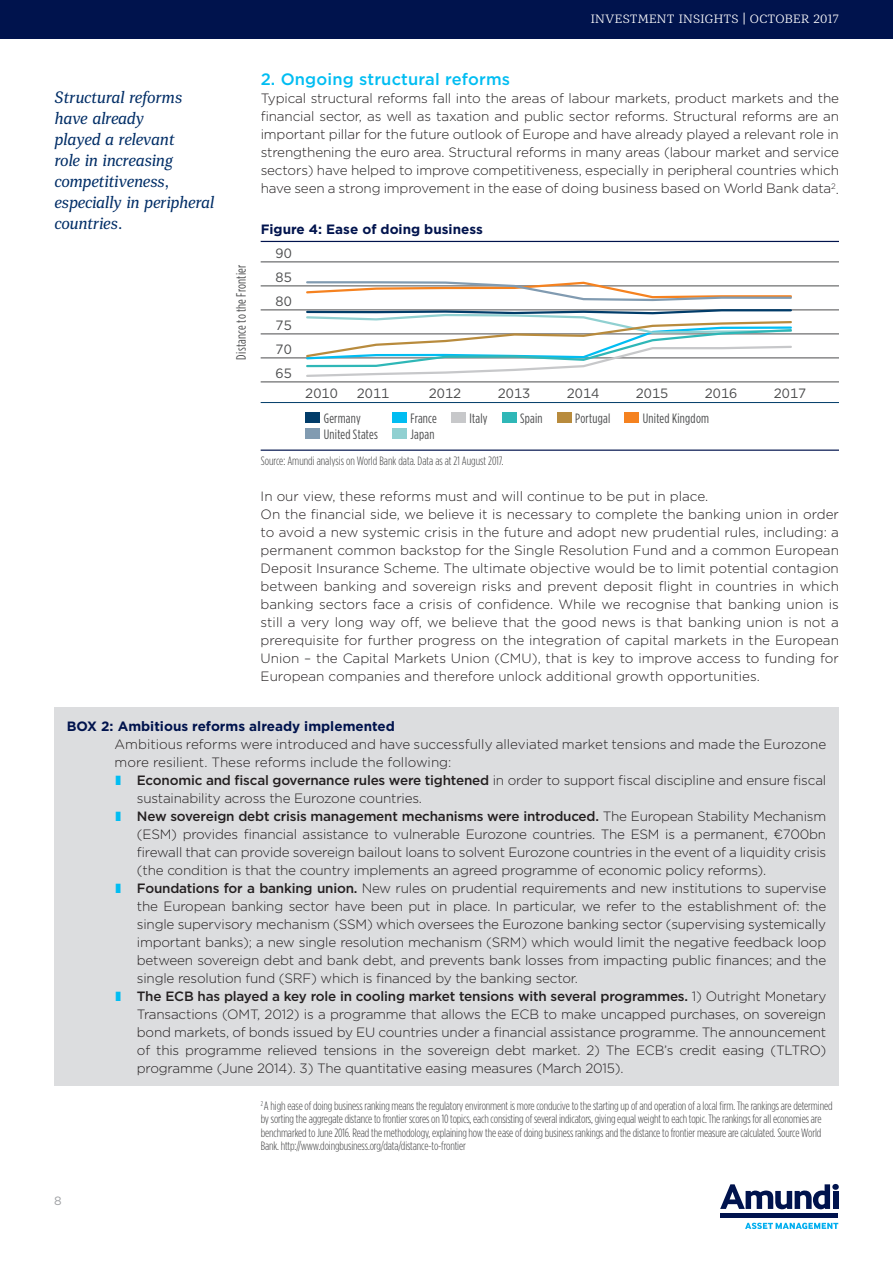
<style>
.page{position:relative;width:893px;height:1263px;background:#fff}
.page>*{position:absolute;margin:0;border:0;box-sizing:border-box;transform-origin:0 0}
.t1{font:italic condensed 16.5px/21px "Mediator Serif";letter-spacing:-.01em;color:#002d66}
.t2{font:500 16.5px "Gotham";letter-spacing:.01em;color:#01bdf2}
.t3{font:300 13.5px/18px "Gotham";letter-spacing:-.015em;color:#231f20;text-align:justify}
.t4{font:500 13.5px "Gotham";letter-spacing:-.015em;color:#231f20}
.t5{font:13.5px "Gotham Condensed";letter-spacing:.02em;color:#4b4c4d}
.t6{font:700 13.5px "Gotham";color:#00134d}
.t7{font:13.5px/24px "Gotham";letter-spacing:.005em;color:#4b4c4d;text-align:justify}
.t8{font:300 12px/13.5px "Gotham Condensed";letter-spacing:-.01em;color:#3e3e3f}
.t9{font:300 12px "Mediator Serif";letter-spacing:.02em;color:#fff}
.t10{font:12px "Gotham";color:#9d9fa2}
.s1{color:#01bdf2}
.s2{font-weight:500}
.s3{font-weight:300}
</style>
<div class="page">
<svg style="left:720px;top:1184px;width:110px;height:25px"></svg>
<div style="left:832px;top:1184px;width:7px;height:6px;background:#00134d;border-radius:50%"></div>
<div style="left:833px;top:1191px;width:5px;height:18px;background:#00134d"></div>
<div style="left:720px;top:1213px;width:118px;height:5px;background:#00134d"></div>
<svg style="left:745px;top:1222px;width:93px;height:7px"></svg>
<div style="left:0;top:0;width:893px;height:38px;background:#00134d"></div>
<hr style="left:261px;top:241px;width:578px;height:1px;background:#00134d">
<hr style="left:261px;top:262px;width:578px;height:1px;background:#4b4c4d">
<hr style="left:261px;top:286px;width:578px;height:1px;background:#4b4c4d">
<hr style="left:261px;top:310px;width:578px;height:1px;background:#4b4c4d">
<hr style="left:261px;top:334px;width:578px;height:1px;background:#4b4c4d">
<hr style="left:261px;top:358px;width:578px;height:1px;background:#4b4c4d">
<hr style="left:261px;top:382px;width:578px;height:1px;background:#4b4c4d">
<hr style="left:261px;top:402px;width:578px;height:1px;background:#013c69">
<hr style="left:261px;top:450px;width:578px;height:1px;background:#00134d">
<div style="left:305px;top:412px;width:15px;height:11px;background:#013c69"></div>
<div style="left:392px;top:412px;width:15px;height:11px;background:#01bdf2"></div>
<div style="left:451px;top:412px;width:15px;height:11px;background:#c7c8ca"></div>
<div style="left:502px;top:412px;width:14px;height:11px;background:#2fb7b7"></div>
<div style="left:557px;top:412px;width:15px;height:11px;background:#b88b3d"></div>
<div style="left:624px;top:412px;width:15px;height:11px;background:#f58220"></div>
<div style="left:305px;top:428px;width:15px;height:11px;background:#819bb1"></div>
<div style="left:392px;top:428px;width:15px;height:11px;background:#90d0d1"></div>
<svg style="left:305px;top:309px;width:488px;height:68px"></svg>
<svg style="left:305px;top:281px;width:488px;height:20px"></svg>
<div style="left:54px;top:708px;width:785px;height:378px;background:#dcdddf"></div>
<p class="t1" style="left:54px;top:87px;width:161px">Structural reforms have already<br>played a relevant<br>role in increasing competitiveness, especially in peripheral countries.</p>
<p class="t9" style="left:591px;top:11px;width:250px">INVESTMENT INSIGHTS | OCTOBER 2017</p>
<p class="t5" style="left:233px;top:360px;width:97px;rotate:-90deg">Distance to the Frontier</p>
<p class="t2" style="left:261px;top:69px;width:251px">2. Ongoing structural reforms</p>
<p class="t3" style="left:261px;top:89px;width:580px">Typical structural reforms fall into the areas of labour markets, product markets and the financial sector, as well as taxation and public sector reforms. Structural reforms are an important pillar for the future outlook of Europe and have already played a relevant role in strengthening the euro area. Structural reforms in many areas (labour market and service sectors) have helped to improve competitiveness, especially in peripheral countries which have seen a strong improvement in the ease of doing business based on World Bank data<sup>2</sup>.</p>
<p class="t6" style="left:261px;top:220px;width:224px">Figure 4: Ease of doing business</p>
<p class="t7" style="left:276px;top:241px;width:18px">90<br>85<br>80<br>75<br>70<br>65</p>
<p class="t7" style="left:305px;top:381px;width:34px">2010</p>
<p class="t7" style="left:357px;top:381px;width:34px">2011</p>
<p class="t7" style="left:429px;top:381px;width:34px">2012</p>
<p class="t7" style="left:498px;top:381px;width:34px">2013</p>
<p class="t7" style="left:567px;top:381px;width:34px">2014</p>
<p class="t7" style="left:636px;top:381px;width:34px">2015</p>
<p class="t7" style="left:705px;top:381px;width:34px">2016</p>
<p class="t7" style="left:774px;top:381px;width:34px">2017</p>
<p class="t5" style="left:324px;top:410px;width:39px">Germany</p>
<p class="t5" style="left:410px;top:410px;width:28px">France</p>
<p class="t5" style="left:469px;top:410px;width:20px">Italy</p>
<p class="t5" style="left:520px;top:410px;width:24px">Spain</p>
<p class="t5" style="left:575px;top:410px;width:37px">Portugal</p>
<p class="t5" style="left:643px;top:410px;width:68px">United Kingdom</p>
<p class="t5" style="left:324px;top:426px;width:56px">United States</p>
<p class="t5" style="left:410px;top:426px;width:25px">Japan</p>
<p class="t8" style="left:261px;top:454px;width:245px">Source: Amundi analysis on World Bank data. Data as at 21 August 2017.</p>
<p class="t3" style="left:261px;top:486px;width:580px;text-align:left">In our view, these reforms must and will continue to be put in place.<br>On the financial side, we believe it is necessary to complete the banking union in order to avoid a new systemic crisis in the future and adopt new prudential rules, including: a permanent common backstop for the Single Resolution Fund and a common European Deposit Insurance Scheme. The ultimate objective would be to limit potential contagion between banking and sovereign risks and prevent deposit flight in countries in which banking sectors face a crisis of confidence. While we recognise that banking union is still a very long way off, we believe that the good news is that banking union is not a prerequisite for further progress on the integration of capital markets in the European Union – the Capital Markets Union (CMU), that is key to improve access to funding for European companies and therefore unlock additional growth opportunities.</p>
<p class="t6" style="left:67px;top:717px;width:330px">BOX 2: Ambitious reforms already implemented</p>
<p class="t3" style="left:115px;top:735px;width:713px">Ambitious reforms were introduced and have successfully alleviated market tensions and made the Eurozone</p>
<p class="t3" style="left:115px;top:753px;width:338px">more resilient. These reforms include the following:</p>
<p class="t3" style="left:116px;top:771px;width:712px"><span class="s1">❚</span> <span class="s2">Economic and fiscal governance rules were tightened</span> in order to support fiscal discipline and ensure fiscal</p>
<p class="t3" style="left:137px;top:789px;width:287px">sustainability across the Eurozone countries.</p>
<p class="t4" style="left:116px;top:808px;width:712px"><span class="s1">❚</span> New sovereign debt crisis management mechanisms were introduced. <span class="s3">The European Stability Mechanism</span></p>
<p class="t3" style="left:137px;top:825px;width:691px">(ESM) provides financial assistance to vulnerable Eurozone countries. The ESM is a permanent, €700bn</p>
<p class="t3" style="left:137px;top:843px;width:691px">firewall that can provide sovereign bailout loans to solvent Eurozone countries in the event of a liquidity crisis</p>
<p class="t3" style="left:137px;top:861px;width:631px">(the condition is that the country implements an agreed programme of economic policy reforms).</p>
<p class="t3" style="left:116px;top:879px;width:712px"><span class="s1">❚</span> <span class="s2">Foundations for a banking union.</span> New rules on prudential requirements and new institutions to supervise</p>
<p class="t3" style="left:137px;top:897px;width:691px">the European banking sector have been put in place. In particular, we refer to the establishment of: the</p>
<p class="t3" style="left:137px;top:915px;width:691px">single supervisory mechanism (SSM) which oversees the Eurozone banking sector (supervising systemically</p>
<p class="t3" style="left:137px;top:933px;width:691px">important banks); a new single resolution mechanism (SRM) which would limit the negative feedback loop</p>
<p class="t3" style="left:137px;top:951px;width:691px">between sovereign debt and bank debt, and prevents bank losses from impacting public finances; and the</p>
<p class="t3" style="left:137px;top:969px;width:442px">single resolution fund (SRF) which is financed by the banking sector.</p>
<p class="t4" style="left:116px;top:987px;width:712px"><span class="s1">❚</span> The ECB has played a key role in cooling market tensions with several programmes. <span class="s3">1) Outright Monetary</span></p>
<p class="t3" style="left:137px;top:1005px;width:691px">Transactions (OMT, 2012) is a programme that allows the ECB to make uncapped purchases, on sovereign</p>
<p class="t3" style="left:137px;top:1023px;width:691px">bond markets, of bonds issued by EU countries under a financial assistance programme. The announcement</p>
<p class="t3" style="left:137px;top:1041px;width:691px">of this programme relieved tensions in the sovereign debt market. 2) The ECB’s credit easing (TLTRO)</p>
<p class="t3" style="left:137px;top:1059px;width:488px">programme (June 2014). 3) The quantitative easing measures (March 2015).</p>
<p class="t10" style="left:54px;top:1193px;width:9px">8</p>
<p class="t8" style="left:261px;top:1099px;width:573px"><sup>2</sup> A high ease of doing business ranking means the regulatory environment is more conducive to the starting up of and operation of a local firm. The rankings are determined by sorting the aggregate distance to frontier scores on 10 topics, each consisting of several indicators, giving equal weight to each topic. The rankings for all economies are benchmarked to June 2016. Read the methodology, explaining how the ease of doing business rankings and the distance to frontier measure are calculated. Source World Bank. http://www.doingbusiness.org/data/distance-to-frontier</p>
</div>
